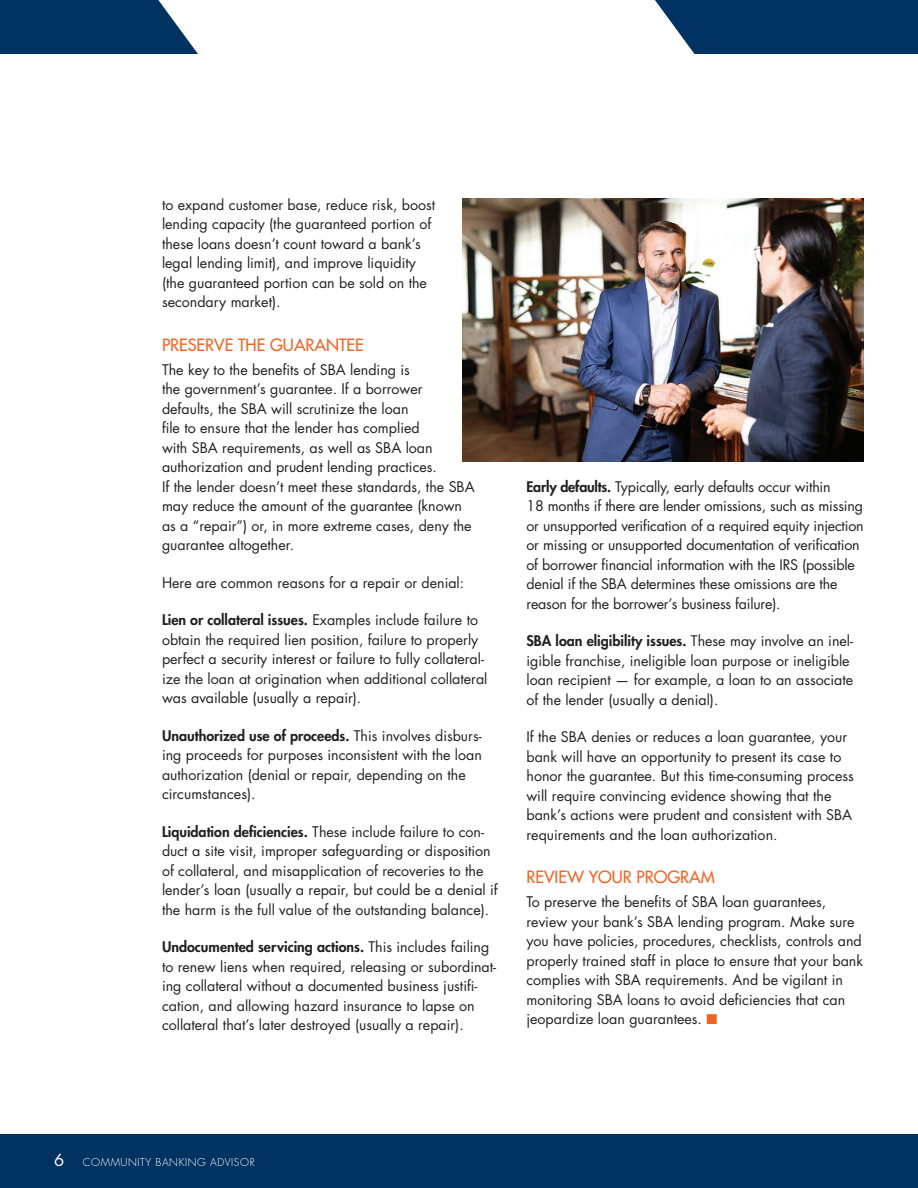
<style>
.page{position:relative;width:918px;height:1188px;background:#fff}
.page>*{position:absolute;margin:0;border:0;box-sizing:border-box;transform-origin:0 0}
.t1{font:500 16.5px "Futura Std";color:#f26424}
.t2{font:16.5px "Futura Std";color:#fff}
.t3{font:14.25px/19.5px "Futura Std";color:#231f20}
.t4{font:300 10.5px "Futura Std";letter-spacing:.05em;color:#fff}
.s1{font-weight:800}
.s2{color:#f26424}
</style>
<div class="page">
<svg style="left:0;top:0;width:198px;height:54px;background:#184670"></svg>
<div style="left:0;top:1134px;width:918px;height:54px;background:#003361"></div>
<svg style="left:655px;top:0;width:263px;height:54px;background:#13426c"></svg>
<img style="left:462px;top:198px;width:402px;height:264px">
<p class="t3" style="left:162px;top:195px;width:275px">to expand customer base, reduce risk, boost lending capacity (the guaranteed portion of these loans doesn’t count toward a bank’s legal lending limit), and improve liquidity (the guaranteed portion can be sold on the secondary market).</p>
<p class="t1" style="left:162px;top:334px;width:203px">PRESERVE THE GUARANTEE</p>
<p class="t3" style="left:162px;top:360px;width:314px">The key to the benefits of SBA lending is<br>the government’s guarantee. If a borrower defaults, the SBA will scrutinize the loan<br>file to ensure that the lender has complied<br>with SBA requirements, as well as SBA loan authorization and prudent lending practices.<br>If the lender doesn’t meet these standards, the SBA may reduce the amount of the guarantee (known as a “repair”) or, in more extreme cases, deny the guarantee altogether.</p>
<p class="t3" style="left:162px;top:573px;width:304px">Here are common reasons for a repair or denial:</p>
<p class="t3" style="left:162px;top:610px;width:327px"><span class="s1">Lien or collateral issues.</span> Examples include failure to obtain the required lien position, failure to properly perfect a security interest or failure to fully collateral&shy;ize the loan at origination when additional collateral was available (usually a repair).</p>
<p class="t3" style="left:162px;top:726px;width:321px"><span class="s1">Unauthorized use of proceeds.</span> This involves disburs&shy;ing proceeds for purposes inconsistent with the loan authorization (denial or repair, depending on the circumstances).</p>
<p class="t3" style="left:162px;top:822px;width:337px"><span class="s1">Liquidation deficiencies.</span> These include failure to con&shy;duct a site visit, improper safeguarding or disposition of collateral, and misapplication of recoveries to the lender’s loan (usually a repair, but could be a denial if the harm is the full value of the outstanding balance).</p>
<p class="t3" style="left:162px;top:937px;width:336px"><span class="s1">Undocumented servicing actions.</span> This includes failing to renew liens when required, releasing or subordinat&shy;ing collateral without a documented business justifi&shy;cation, and allowing hazard insurance to lapse on collateral that’s later destroyed (usually a repair).</p>
<p class="t3" style="left:527px;top:477px;width:339px"><span class="s1">Early defaults.</span> Typically, early defaults occur within<br>18 months if there are lender omissions, such as missing or unsupported verification of a required equity injection or missing or unsupported documentation of verification of borrower financial information with the IRS (possible denial if the SBA determines these omissions are the reason for the borrower’s business failure).</p>
<p class="t3" style="left:527px;top:631px;width:328px"><span class="s1">SBA loan eligibility issues.</span> These may involve an inel&shy;igible franchise, ineligible loan purpose or ineligible loan recipient — for example, a loan to an associate of the lender (usually a denial).</p>
<p class="t3" style="left:527px;top:727px;width:329px">If the SBA denies or reduces a loan guarantee, your bank will have an opportunity to present its case to honor the guarantee. But this time-consuming process will require convincing evidence showing that the bank’s actions were prudent and consistent with SBA requirements and the loan authorization.</p>
<p class="t1" style="left:526px;top:867px;width:190px">REVIEW YOUR PROGRAM</p>
<p class="t3" style="left:526px;top:892px;width:338px">To preserve the benefits of SBA loan guarantees, review your bank’s SBA lending program. Make sure you have policies, procedures, checklists, controls and properly trained staff in place to ensure that your bank complies with SBA requirements. And be vigilant in monitoring SBA loans to avoid deficiencies that can jeopardize loan guarantees. <span class="s2">■</span></p>
<p class="t2" style="left:54px;top:1149px;width:12px">6</p>
<p class="t4" style="left:83px;top:1155px;width:173px">COMMUNITY BANKING ADVISOR</p>
</div>
